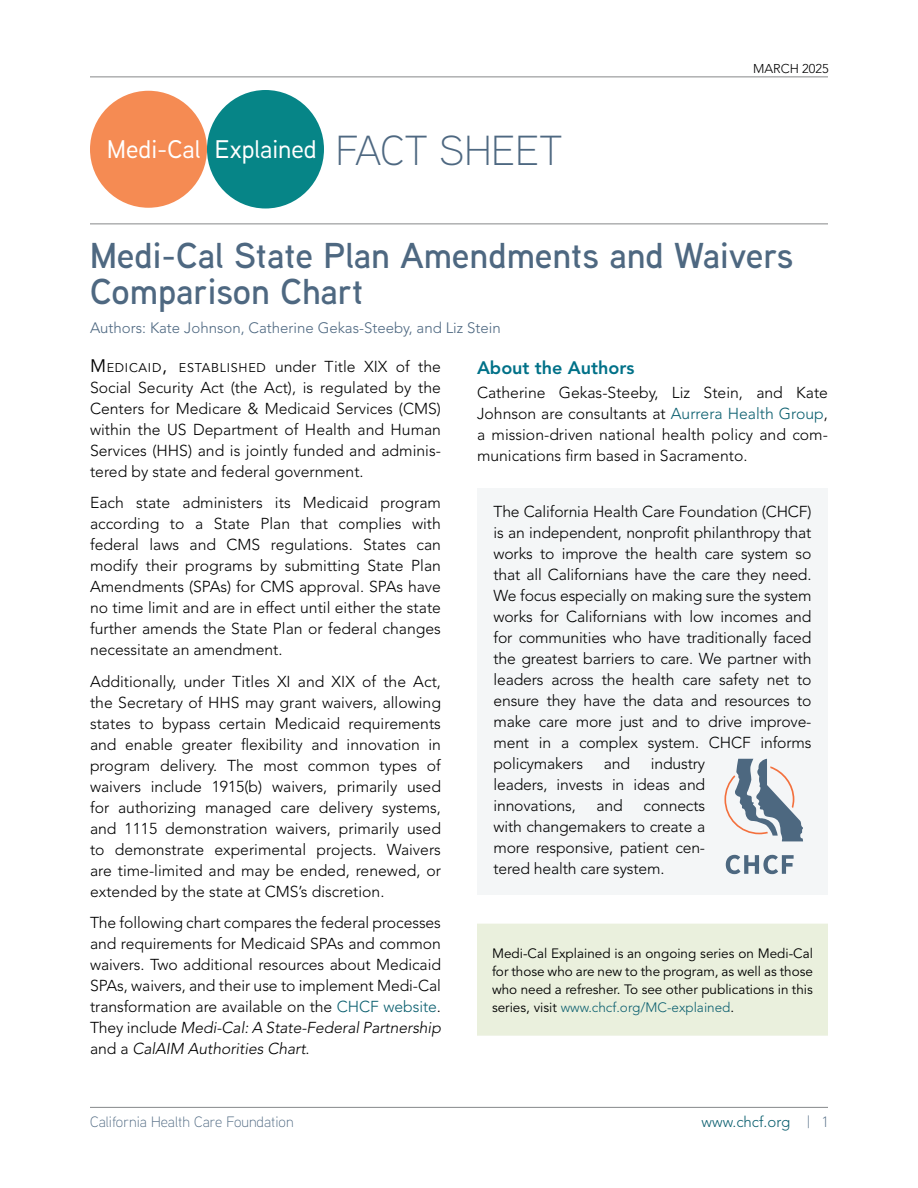
<style>
.page{position:relative;width:918px;height:1188px;background:#fff}
.page>*{position:absolute;margin:0;border:0;box-sizing:border-box;transform-origin:0 0}
.t1{font:600 36px/36px "Aaux Next";color:#4e6881}
.t2{font:500 25.5px "Aaux Next";color:#fff}
.t3{font:800 18px "Avenir LT Std";color:#007188}
.t4{font:300 15.75px/21px "Avenir LT Std";letter-spacing:-.005em;color:#000;text-align:justify}
.t5{font:300 15px "Avenir LT Std";color:#4e6881}
.t6{font:300 15px "Aaux Next";color:#4e6881}
.t7{font:300 15px "Avenir LT Std";color:#0b5f6f}
.t8{font:13.5px/18px "Avenir LT Std";color:#000;text-align:justify}
.t9{font:300 12.75px "Avenir LT Std";color:#000}
.t10{font:12.6px "Avenir LT Std";letter-spacing:.055em;color:#000}
.s1{font-weight:300;font-size:42px;color:#4e6881}
.s2{font-size:18px}
.s3{font-weight:300;font-size:15.75px}
.s4{color:#0b5f6f}
.s5{font-style:italic}
.s6{font-weight:300;color:#0b5f6f}
.s7{font-family:"Aaux Next";color:#4e6881}
</style>
<div class="page">
<hr style="left:90px;top:1107px;width:738px;height:1px;background:#86888a">
<hr style="left:90px;top:76px;width:738px;height:1px;background:#86888a">
<hr style="left:90px;top:224px;width:738px;height:1px;background:#86888a">
<div style="left:207px;top:90px;width:117px;height:119px;background:#068587;border-radius:50%"></div>
<div style="left:90px;top:91px;width:117px;height:117px;background:#f58b53;border-radius:50%"></div>
<div style="left:477px;top:488px;width:351px;height:407px;background:#f4f6f7"></div>
<svg style="left:724px;top:759px;width:79px;height:82px"></svg>
<svg style="left:726px;top:855px;width:68px;height:19px"></svg>
<div style="left:484px;top:931px;width:336px;height:97px;background:#eaf0dd"></div>
<div style="left:477px;top:924px;width:351px;height:112px;border:15px solid #eaf0dd"></div>
<h2 class="t2" style="left:107px;top:132px;width:457px">Medi-Cal Explained <span class="s1">FACT SHEET</span></h2>
<p class="t9" style="left:753px;top:61px;width:77px">MARCH 2025</p>
<h1 class="t1" style="left:90px;top:237px;width:705px">Medi-Cal State Plan Amendments and Waivers<br>Comparison Chart</h1>
<p class="t5" style="left:90px;top:319px;width:412px">Authors: Kate Johnson, Catherine Gekas-Steeby, and Liz Stein</p>
<p class="t10" style="left:90px;top:360px;width:352px"><span class="s2">M</span>EDICAID<span class="s2">,</span> ESTABLISHED <span class="s3">under Title XIX of the</span></p>
<p class="t4" style="left:90px;top:377px;width:353px">Social Security Act (the Act), is regulated by the Centers for Medicare &amp; Medicaid Services (CMS) within the US Department of Health and Human Services (HHS) and is jointly funded and adminis&shy;tered by state and federal government.</p>
<p class="t4" style="left:90px;top:492px;width:353px">Each state administers its Medicaid program according to a State Plan that complies with federal laws and CMS regulations. States can modify their programs by submitting State Plan Amendments (SPAs) for CMS approval. SPAs have no time limit and are in effect until either the state further amends the State Plan or federal changes necessitate an amendment.</p>
<p class="t4" style="left:90px;top:671px;width:353px">Additionally, under Titles XI and XIX of the Act, the Secretary of HHS may grant waivers, allowing states to bypass certain Medicaid requirements and enable greater flexibility and innovation in program delivery. The most common types of waivers include 1915(b) waivers, primarily used for authorizing managed care delivery systems, and 1115 demonstration waivers, primarily used to demonstrate experimental projects. Waivers are time-limited and may be ended, renewed, or extended by the state at CMS’s discretion.</p>
<p class="t4" style="left:90px;top:912px;width:353px">The following chart compares the federal processes and requirements for Medicaid SPAs and common waivers. Two additional resources about Medicaid SPAs, waivers, and their use to implement Medi-Cal transformation are available on the <span class="s4">CHCF website</span>.<br>They include <span class="s5">Medi-Cal: A State-Federal Partnership </span>and a <span class="s5">CalAIM Authorities Chart</span>.</p>
<p class="t3" style="left:477px;top:357px;width:159px">About the Authors</p>
<p class="t4" style="left:477px;top:382px;width:353px">Catherine Gekas-Steeby, Liz Stein, and Kate Johnson are consultants at <span class="s4">Aurrera Health Group</span>, a mission-driven national health policy and com&shy;munications firm based in Sacramento.</p>
<p class="t4" style="left:494px;top:501px;width:320px">The California Health Care Foundation (CHCF) is an independent, nonprofit philanthropy that works to improve the health care system so that all Californians have the care they need.<br>We focus especially on making sure the system works for Californians with low incomes and for communities who have traditionally faced the greatest barriers to care. We partner with leaders across the health care safety net to ensure they have the data and resources to make care more just and to drive improve&shy;ment in a complex system. CHCF informs policymakers</p>
<p class="t4" style="left:494px;top:753px;width:213px;text-indent:157px">industry leaders, invests in ideas and innovations,</p>
<p class="t4" style="left:604px;top:753px;width:28px">and</p>
<p class="t4" style="left:597px;top:795px;width:28px">and</p>
<p class="t4" style="left:494px;top:795px;width:213px;text-indent:150px">connects with changemakers to create a more responsive, patient cen&shy;tered health care system.</p>
<p class="t8" style="left:492px;top:944px;width:322px">Medi-Cal Explained is an ongoing series on Medi-Cal for those who are new to the program, as well as those who need a refresher. To see other publications in this series, visit <span class="s6">www.chcf.org/MC-explained</span>.</p>
<p class="t6" style="left:90px;top:1112px;width:205px">California Health Care Foundation</p>
<p class="t7" style="left:702px;top:1113px;width:128px">www.chcf.org <span class="s7">| 1</span></p>
</div>
